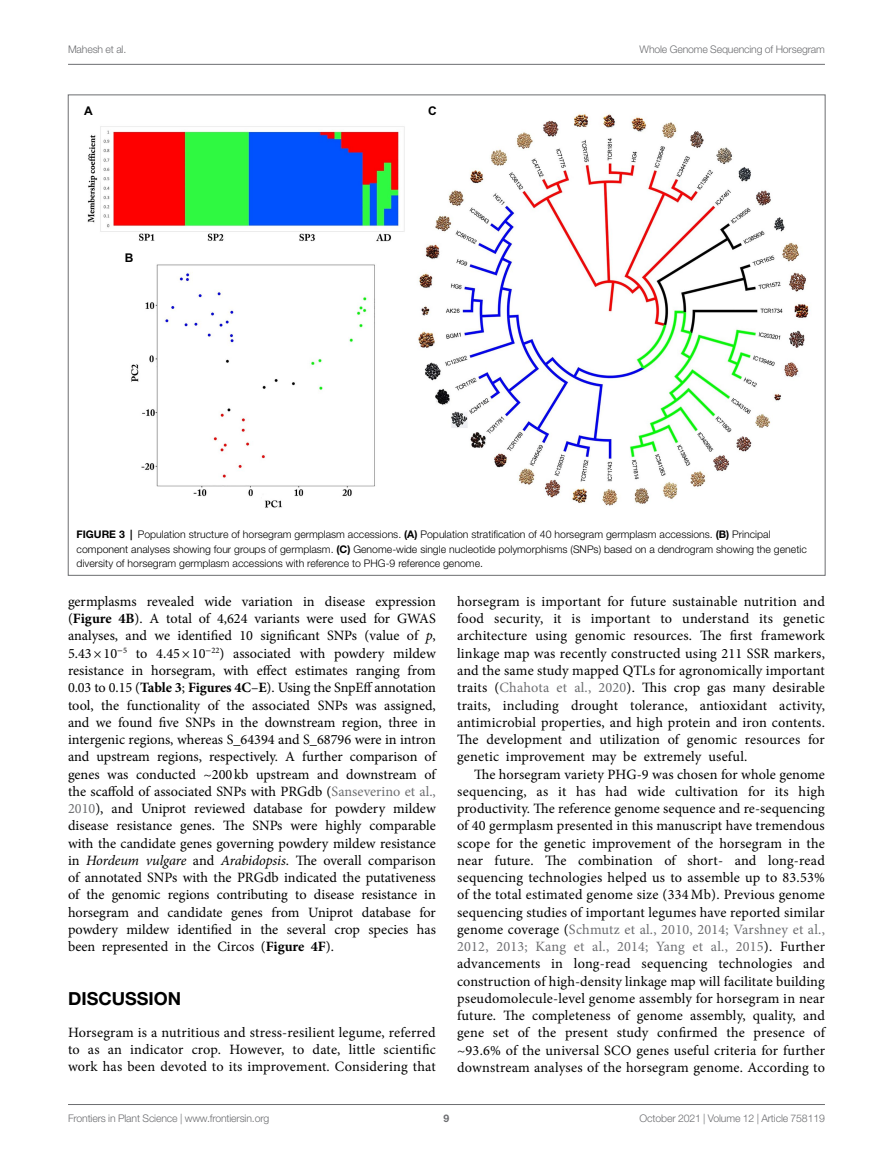
<style>
.page{position:relative;width:893px;height:1170px;background:#fff}
.page>*{position:absolute;margin:0;border:0;box-sizing:border-box;transform-origin:0 0}
.HEAD_1{font:700 18px "Helvetica Neue LT Std";color:#000}
.TEXT_FLUSH{font:14.25px/17.2px "Minion Pro";letter-spacing:.005em;color:#000;text-align:justify}
.TEXT{font:14.25px/17.2px "Minion Pro";letter-spacing:.01em;color:#000;text-align:justify}
.t1{font:700 12px "Arial";color:#000}
.FIG_LEG{font:300 10.5px/14.2px "Helvetica Neue LT Std";color:#000}
.t2{font:300 10.5px "Helvetica Neue LT Std";letter-spacing:-.015em;color:#6d6e71}
.t3{font:700 10.5px "Helvetica Neue LT Std";color:#6d6e71}
.s1{font-weight:700}
.s2{font-style:italic}
.s3{color:#6d6e71}
</style>
<div class="page">
<hr style="left:68px;top:64px;width:757px;height:1px;background:#6d6e71">
<hr style="left:68px;top:1104px;width:757px;height:1px;background:#6d6e71">
<img style="left:87px;top:114px;width:722px;height:394px">
<p class="t2" style="left:68px;top:42px;width:60px">Mahesh et al.</p>
<p class="t2" style="left:640px;top:42px;width:187px">Whole Genome Sequencing of Horsegram</p>
<p class="t1" style="left:84px;top:103px;width:10px">A</p>
<p class="t1" style="left:125px;top:249px;width:10px">B</p>
<p class="t1" style="left:428px;top:103px;width:10px">C</p>
<p class="FIG_LEG" style="left:77px;top:527px;width:732px"><span class="s1">FIGURE 3 |</span> Population structure of horsegram germplasm accessions. <span class="s1">(A)</span> Population stratification of 40 horsegram germplasm accessions. <span class="s1">(B)</span> Principal component analyses showing four groups of germplasm. <span class="s1">(C)</span> Genome-wide single nucleotide polymorphisms (SNPs) based on a dendrogram showing the genetic diversity of horsegram germplasm accessions with reference to PHG-9 reference genome.</p>
<p class="TEXT_FLUSH" style="left:68px;top:592px;width:369px">germplasms revealed wide variation in disease expression (<span class="s1">Figure 4B</span>). A total of 4,624 variants were used for GWAS analyses, and we identified 10 significant SNPs (value of <span class="s2">p</span>, 5.43×10<sup>−</sup><sup>5</sup> to 4.45×10<sup>−</sup><sup>22</sup>) associated with powdery mildew resistance in horsegram, with effect estimates ranging from 0.03 to 0.15 (<span class="s1">Table 3</span>; <span class="s1">Figures 4C</span>–<span class="s1">E</span>). Using the SnpEff annotation tool, the functionality of the associated SNPs was assigned, and we found five SNPs in the downstream region, three in intergenic regions, whereas S_64394 and S_68796 were in intron and upstream regions, respectively. A further comparison of genes was conducted ~200 kb upstream and downstream of the scaffold of associated SNPs with PRGdb (<span class="s3">Sanseverino et al., 2010</span>), and Uniprot reviewed database for powdery mildew disease resistance genes. The SNPs were highly comparable with the candidate genes governing powdery mildew resistance in <span class="s2">Hordeum vulgare</span> and <span class="s2">Arabidopsis</span>. The overall comparison of annotated SNPs with the PRGdb indicated the putativeness of the genomic regions contributing to disease resistance in horsegram and candidate genes from Uniprot database for powdery mildew identified in the several crop species has been represented in the Circos (<span class="s1">Figure 4F</span>).</p>
<p class="HEAD_1" style="left:68px;top:987px;width:115px">DISCUSSION</p>
<p class="TEXT_FLUSH" style="left:68px;top:1023px;width:369px">Horsegram is a nutritious and stress-resilient legume, referred to as an indicator crop. However, to date, little scientific work has been devoted to its improvement. Considering that</p>
<p class="TEXT_FLUSH" style="left:457px;top:592px;width:369px">horsegram is important for future sustainable nutrition and food security, it is important to understand its genetic architecture using genomic resources. The first framework linkage map was recently constructed using 211 SSR markers, and the same study mapped QTLs for agronomically important traits (<span class="s3">Chahota et al., 2020</span>). This crop gas many desirable traits, including drought tolerance, antioxidant activity, antimicrobial properties, and high protein and iron contents.<br>The development and utilization of genomic resources for genetic improvement may be extremely useful.</p>
<p class="TEXT" style="left:457px;top:765px;width:369px;text-indent:17px">The horsegram variety PHG-9 was chosen for whole genome sequencing, as it has had wide cultivation for its high productivity. The reference genome sequence and re-sequencing of 40 germplasm presented in this manuscript have tremendous scope for the genetic improvement of the horsegram in the near future. The combination of short- and long-read sequencing technologies helped us to assemble up to 83.53% of the total estimated genome size (334 Mb). Previous genome sequencing studies of important legumes have reported similar genome coverage (<span class="s3">Schmutz et al., 2010, 2014; Varshney et al., 2012, 2013; Kang et al., 2014; Yang et al., 2015</span>). Further advancements in long-read sequencing technologies and construction of high-density linkage map will facilitate building pseudomolecule-level genome assembly for horsegram in near future. The completeness of genome assembly, quality, and gene set of the present study confirmed the presence of ~93.6% of the universal SCO genes useful criteria for further downstream analyses of the horsegram genome. According to</p>
<p class="t2" style="left:68px;top:1111px;width:203px">Frontiers in Plant Science | www.frontiersin.org</p>
<p class="t3" style="left:444px;top:1111px;width:7px">9</p>
<p class="t2" style="left:640px;top:1111px;width:187px">October 2021 | Volume 12 | Article 758119</p>
</div>
